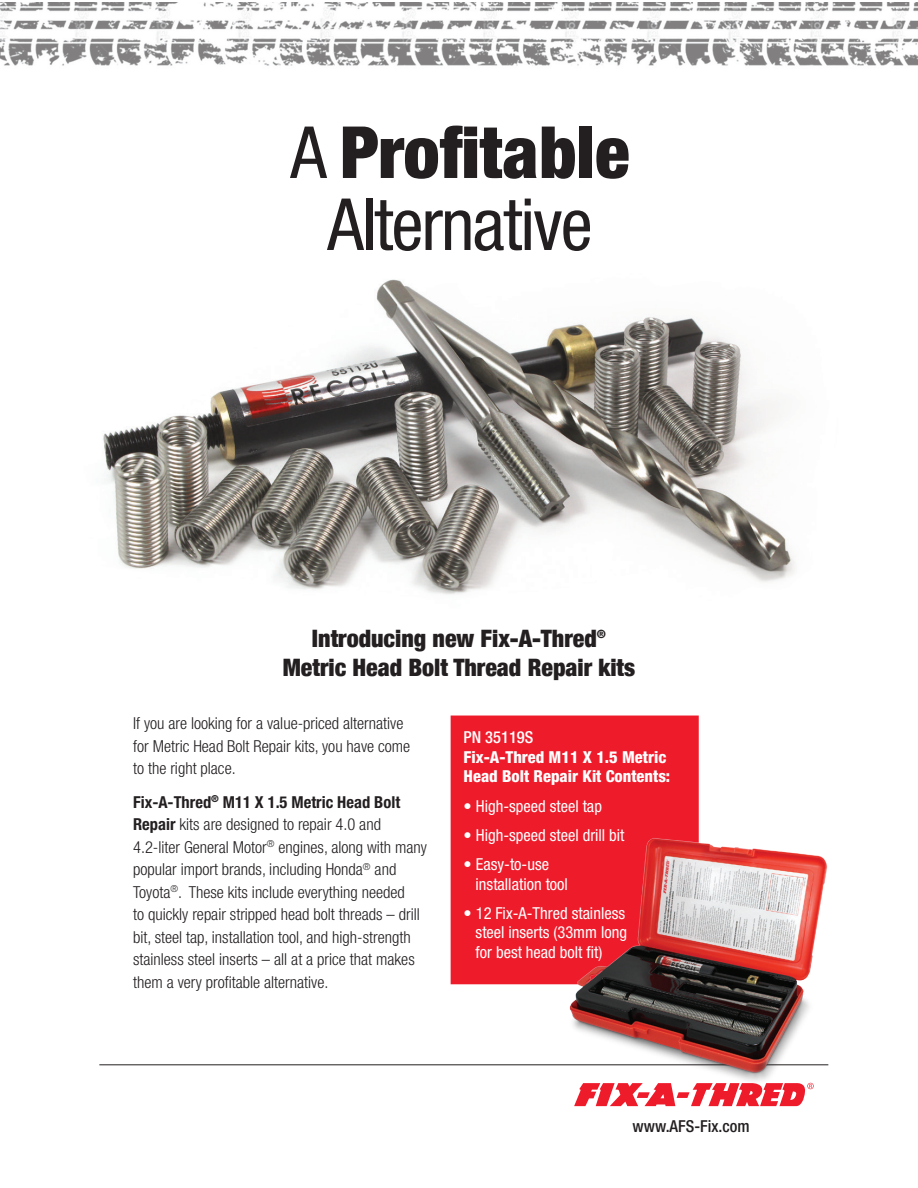
<style>
.page{position:relative;width:918px;height:1188px;background:#fff}
.page>*{position:absolute;margin:0;border:0;box-sizing:border-box;transform-origin:0 0}
.t1{font:condensed 72px/72px "Helvetica Neue";letter-spacing:-.025em;color:#231f20;text-align:center}
.t2{font:900 condensed 24px/28.8px "Helvetica Neue";color:#231f20;text-align:center}
.t3{font:300 condensed 16.5px/22.5px "Helvetica Neue";color:#231f20}
.t4{font:condensed 16.5px/19.5px "Helvetica Neue";color:#fff}
.t5{font:800 condensed 16.5px/19.5px "Helvetica Neue";color:#fff}
.t6{font:500 condensed 16.5px "Helvetica Neue";color:#231f20}
.s1{font-weight:900}
.s2{font-weight:700}
.s3{font-weight:500}
</style>
<div class="page">
<img style="left:0;top:2px;width:918px;height:64px">
<div style="left:451px;top:716px;width:248px;height:268px;background:#ee1b2b"></div>
<img style="left:103px;top:279px;width:692px;height:316px">
<svg style="left:574px;top:1088px;width:239px;height:18px"></svg>
<hr style="left:99px;top:1064px;width:729px;height:1px;background:#231f20">
<img style="left:552px;top:827px;width:277px;height:261px">
<p class="t1" style="left:291px;top:116px;width:341px">A <span class="s1">Profitable<br></span>Alternative</p>
<p class="t2" style="left:283px;top:623px;width:354px">Introducing new Fix-A-Thred<sup>®<br></sup>Metric Head Bolt Thread Repair kits</p>
<p class="t3" style="left:133px;top:712px;width:279px">If you are looking for a value-priced alternative for Metric Head Bolt Repair kits, you have come to the right place.</p>
<p class="t3" style="left:133px;top:790px;width:295px"><span class="s2">Fix-A-Thred</span><sup>®</sup> <span class="s2">M11 X 1.5 Metric Head Bolt Repair</span> kits are designed to repair 4.0 and 4.2-liter General Motor<sup>®</sup> engines, along with many popular import brands, including Honda<sup>®</sup> and Toyota<sup>®</sup>. These kits include everything needed<br>to quickly repair stripped head bolt threads – drill bit, steel tap, installation tool, and high-strength stainless steel inserts – all at a price that makes them a very profitable alternative.</p>
<p class="t5" style="left:464px;top:728px;width:208px"><span class="s3">PN 35119S<br></span>Fix-A-Thred M11 X 1.5 Metric<br>Head Bolt Repair Kit Contents:</p>
<p class="t4" style="left:464px;top:796px;width:140px">• High-speed steel tap</p>
<p class="t4" style="left:464px;top:825px;width:162px">• High-speed steel drill bit</p>
<p class="t4" style="left:476px;top:854px;width:94px;text-indent:-12px">• Easy-to-use installation tool</p>
<p class="t4" style="left:476px;top:903px;width:153px;text-align:justify;text-indent:-12px">• 12 Fix-A-Thred stainless steel inserts (33mm long for best head bolt fit)</p>
<p class="t6" style="left:633px;top:1116px;width:119px">www.AFS-Fix.com</p>
</div>
